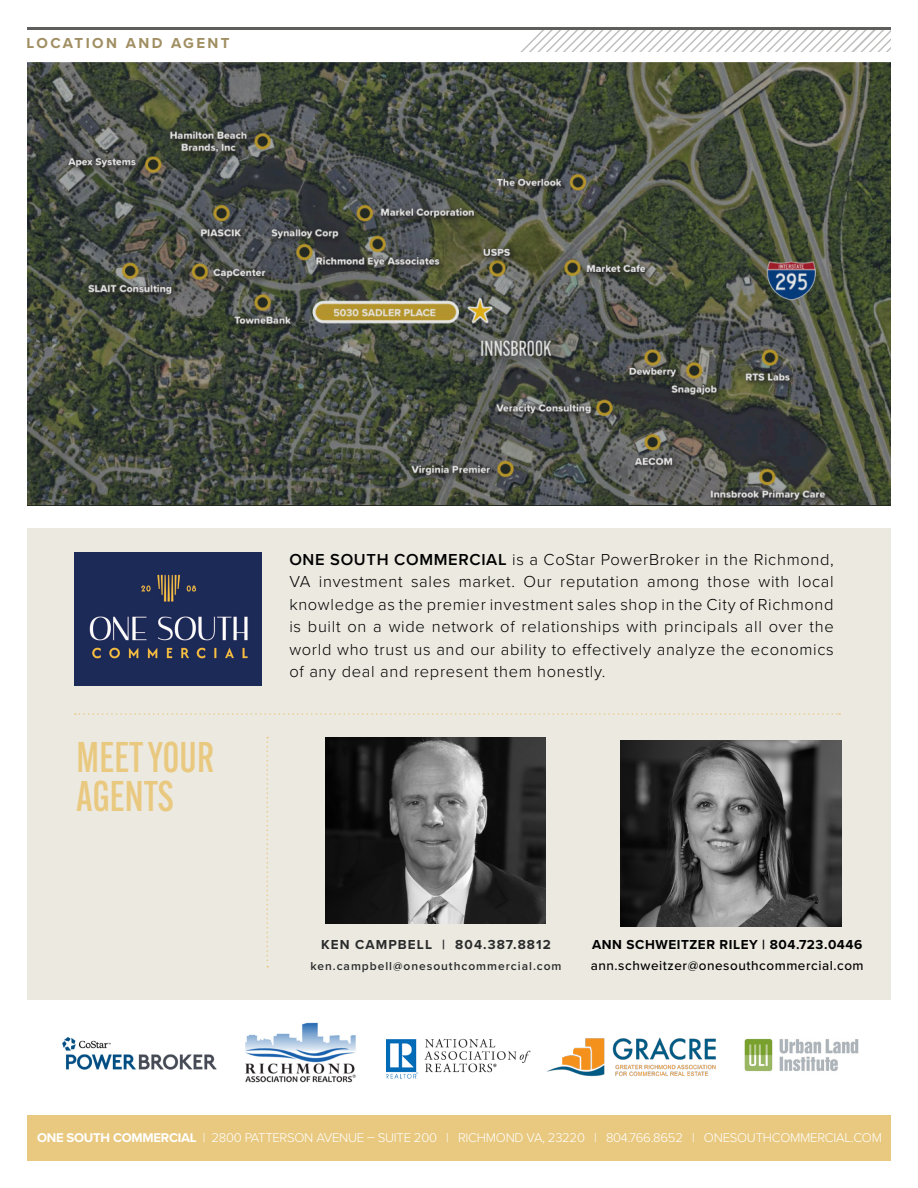
<style>
.page{position:relative;width:918px;height:1188px;background:#fff}
.page>*{position:absolute;margin:0;border:0;box-sizing:border-box;transform-origin:0 0}
.t1{font:500 42px "Alternate Gothic Cond ATF";color:#e9c980}
.t2{font:300 16.5px/22.5px "Proxima Nova";letter-spacing:.04em;color:#000;text-align:justify}
.t3{font:700 15px "Proxima Nova";letter-spacing:.16em;color:#a18f63}
.t4{font:500 13.5px "Proxima Nova";letter-spacing:.04em;color:#000}
.t5{font:700 13.5px "Proxima Nova";letter-spacing:.04em;color:#000}
.t6{font:700 13.5px "Proxima Nova";letter-spacing:.08em;color:#2a2c2c}
.t7{font:300 13.2px "Proxima Nova";letter-spacing:-.02em;color:#fff}
.t8{font:600 12px "Proxima Nova";letter-spacing:.08em;color:#2a2c2c}
.s1{font-weight:600}
.s2{font-weight:700}
</style>
<div class="page">
<svg style="left:521px;top:30px;width:370px;height:21px"></svg>
<hr style="left:27px;top:27px;width:864px;height:3px;background:#5e5f5d">
<img style="left:27px;top:63px;width:864px;height:442px">
<div style="left:27px;top:528px;width:864px;height:471px;background:#ece9e0"></div>
<img style="left:62px;top:1037px;width:155px;height:33px">
<img style="left:744px;top:1038px;width:115px;height:34px">
<img style="left:546px;top:1037px;width:170px;height:40px">
<img style="left:245px;top:1023px;width:111px;height:60px">
<img style="left:386px;top:1038px;width:145px;height:41px">
<div style="left:27px;top:1116px;width:864px;height:45px;background:#e9c980"></div>
<svg style="left:75px;top:713px;width:765px;height:2px"></svg>
<svg style="left:267px;top:737px;width:1px;height:230px"></svg>
<img style="left:326px;top:737px;width:220px;height:186px">
<img style="left:74px;top:553px;width:188px;height:132px">
<img style="left:621px;top:741px;width:220px;height:186px">
<p class="t3" style="left:27px;top:32px;width:205px">LOCATION AND AGENT</p>
<p class="t1" style="left:77px;top:731px;width:139px">MEET YOUR</p>
<p class="t1" style="left:77px;top:770px;width:99px">AGENTS</p>
<p class="t2" style="left:289px;top:547px;width:546px"><span class="s1">ONE SOUTH COMMERCIAL</span> is a CoStar PowerBroker in the Richmond, VA investment sales market. Our reputation among those with local knowledge as the premier investment sales shop in the City of Richmond is built on a wide network of relationships with principals all over the world who trust us and our ability to effectively analyze the economics of any deal and represent them honestly.</p>
<p class="t6" style="left:321px;top:935px;width:231px">KEN CAMPBELL | 804.387.8812</p>
<p class="t8" style="left:310px;top:957px;width:253px">ken.campbell@onesouthcommercial.com</p>
<p class="t5" style="left:592px;top:935px;width:272px">ANN SCHWEITZER RILEY | 804.723.0446</p>
<p class="t4" style="left:591px;top:955px;width:275px">ann.schweitzer@onesouthcommercial.com</p>
<p class="t7" style="left:37px;top:1128px;width:847px"><span class="s2">ONE SOUTH COMMERCIAL</span> | 2800 PATTERSON AVENUE – SUITE 200 | RICHMOND VA, 23220 | 804.766.8652 | ONESOUTHCOMMERCIAL.COM</p>
</div>
